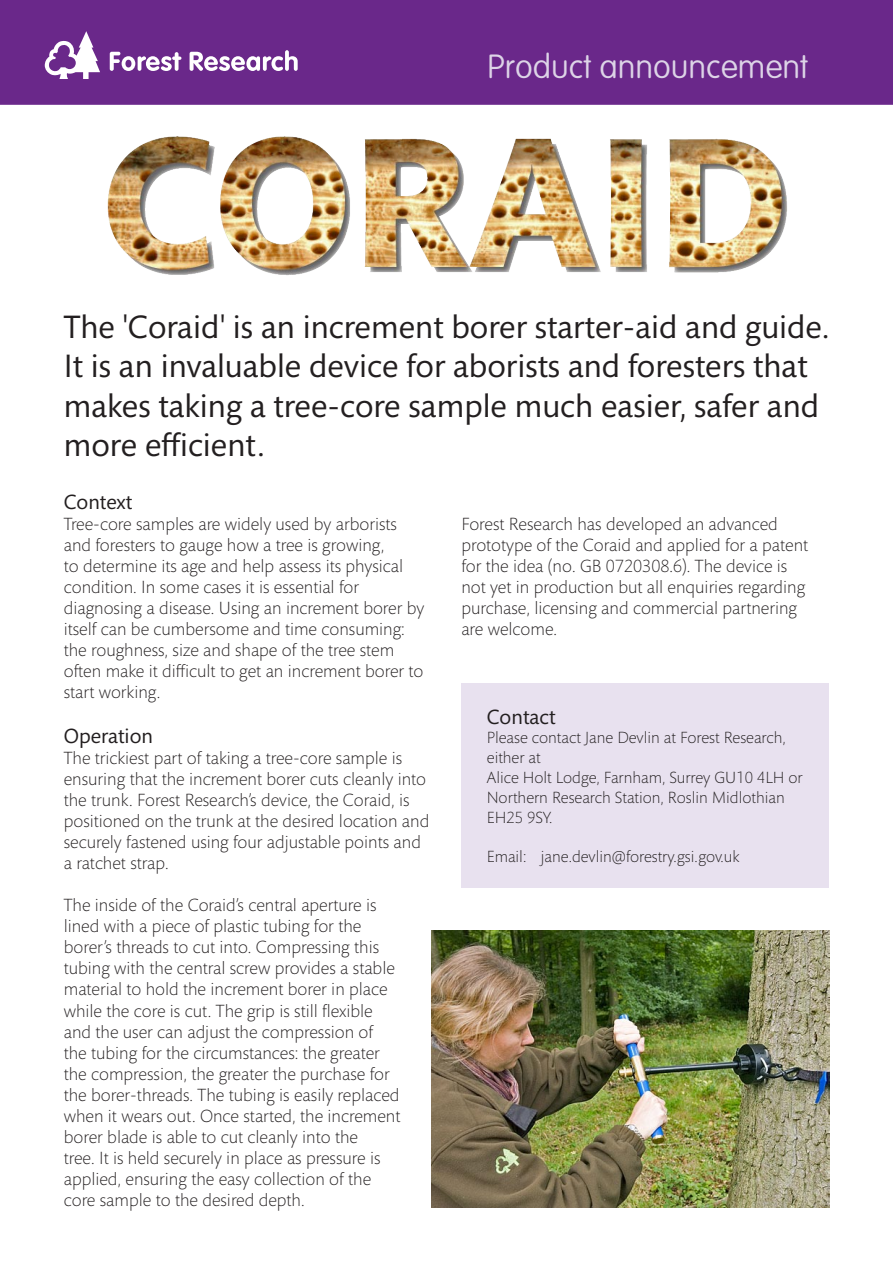
<style>
.page{position:relative;width:893px;height:1263px;background:#fff}
.page>*{position:absolute;margin:0;border:0;box-sizing:border-box;transform-origin:0 0}
.t1{font:33px/39.6px "Mundo Sans Std";color:#231f20}
.t2{font:100 33px "VAG Rounded Std";color:#ddd4e7}
.t3{font:21px "Mundo Sans Std";color:#231f20}
.t4{font:300 18px/21px "Mundo Sans Std";color:#231f20}
.t5{font:300 16.5px "Mundo Sans Std";color:#231f20}
</style>
<div class="page">
<div style="left:0;top:0;width:893px;height:106px;background:#6a288a"></div>
<hr style="left:0;top:105px;width:893px;height:3px;background:#fff">
<div style="left:461px;top:683px;width:368px;height:205px;background:#e8e1ef"></div>
<svg style="left:110px;top:52px;width:71px;height:19px"></svg>
<svg style="left:190px;top:50px;width:108px;height:21px"></svg>
<svg style="left:45px;top:31px;width:55px;height:48px"></svg>
<img style="left:107px;top:136px;width:680px;height:139px">
<img style="left:432px;top:930px;width:397px;height:277px">
<p class="t2" style="left:488px;top:47px;width:322px">Product announcement</p>
<p class="t1" style="left:64px;top:307px;width:767px">The 'Coraid' is an increment borer starter-aid and guide.<br>It is an invaluable device for aborists and foresters that makes taking a tree-core sample much easier, safer and</p>
<h1 class="t1" style="left:64px;top:426px;width:202px">more efficient.</h1>
<p class="t3" style="left:64px;top:490px;width:70px">Context</p>
<p class="t4" style="left:64px;top:514px;width:362px">Tree-core samples are widely used by arborists and foresters to gauge how a tree is growing,<br>to determine its age and help assess its physical condition. In some cases it is essential for diagnosing a disease. Using an increment borer by itself can be cumbersome and time consuming: the roughness, size and shape of the tree stem often make it difficult to get an increment borer to start working.</p>
<p class="t3" style="left:64px;top:724px;width:91px">Operation</p>
<p class="t4" style="left:64px;top:748px;width:367px">The trickiest part of taking a tree-core sample is ensuring that the increment borer cuts cleanly into the trunk. Forest Research’s device, the Coraid, is positioned on the trunk at the desired location and securely fastened using four adjustable points and a ratchet strap.</p>
<p class="t4" style="left:64px;top:895px;width:314px">The inside of the Coraid’s central aperture is lined with a piece of plastic tubing for the</p>
<p class="t4" style="left:64px;top:937px;width:338px">borer’s threads to cut into. Compressing this tubing with the central screw provides a stable material to hold the increment borer in place while the core is cut. The grip is still flexible and the user can adjust the compression of the tubing for the circumstances: the greater the compression, the greater the purchase for the borer-threads. The tubing is easily replaced when it wears out. Once started, the increment borer blade is able to cut cleanly into the<br>tree. It is held securely in place as pressure is applied, ensuring the easy collection of the core sample to the desired depth.</p>
<p class="t4" style="left:461px;top:514px;width:348px">Forest Research has developed an advanced prototype of the Coraid and applied for a patent for the idea (no. GB 0720308.6). The device is not yet in production but all enquiries regarding purchase, licensing and commercial partnering are welcome.</p>
<p class="t3" style="left:487px;top:705px;width:70px">Contact</p>
<p class="t5" style="left:487px;top:729px;width:300px">Please contact Jane Devlin at Forest Research,</p>
<p class="t5" style="left:487px;top:748px;width:55px">either at</p>
<p class="t5" style="left:487px;top:768px;width:317px">Alice Holt Lodge, Farnham, Surrey GU10 4LH or</p>
<p class="t5" style="left:487px;top:788px;width:299px">Northern Research Station, Roslin Midlothian</p>
<p class="t5" style="left:487px;top:808px;width:67px">EH25 9SY.</p>
<p class="t5" style="left:487px;top:847px;width:254px">Email: jane.devlin@forestry.gsi.gov.uk</p>
</div>
